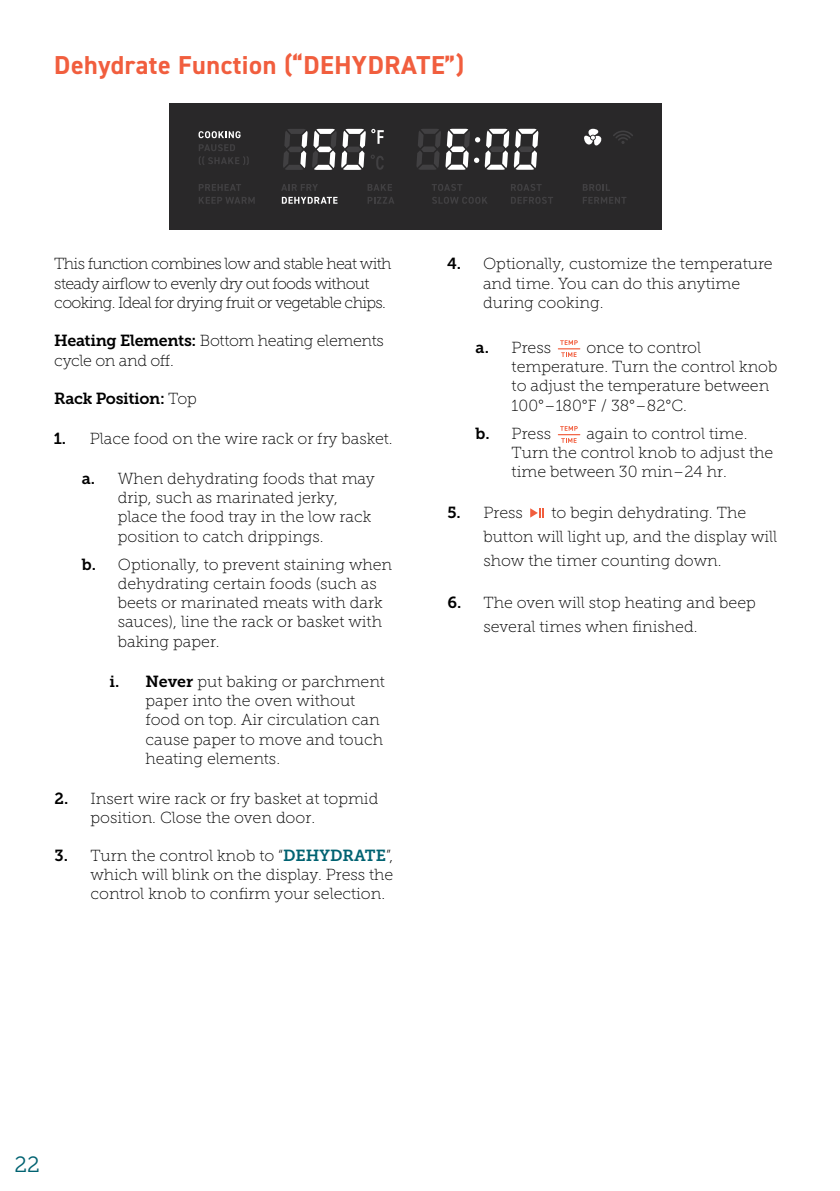
<style>
.page{position:relative;width:840px;height:1191px;background:#fff}
.page>*{position:absolute;margin:0;border:0;box-sizing:border-box;transform-origin:0 0}
.Sub_Header{font:700 26px "DIN2014";letter-spacing:.02em;color:#f15e3e}
.t1{font:22px "Museo Slab 300";color:#006271}
.Support_Text{font:16px/19.2px "Museo Slab 100";color:#000}
.Support_Text-2{font:16px/19.2px "Museo Slab 100";letter-spacing:-.04em;color:#000}
.Support_Text-3{font:16px/19.2px "Museo Slab 100";letter-spacing:-.02em;color:#000}
.Support_Text-4{font:16px "Museo Slab 700";letter-spacing:-.02em;color:#000}
.s1{font-family:"Museo Slab 700"}
.s2{font-family:"Museo Slab 100"}
.s3{font-family:"Museo Slab 700";color:#006271}
</style>
<div class="page">
<svg style="left:530px;top:508px;width:14px;height:9px"></svg>
<svg style="left:557px;top:340px;width:23px;height:17px"></svg>
<svg style="left:557px;top:426px;width:23px;height:17px"></svg>
<div style="left:169px;top:103px;width:493px;height:126px;background:#292829"></div>
<svg style="left:416px;top:129px;width:122px;height:41px"></svg>
<svg style="left:283px;top:129px;width:100px;height:41px"></svg>
<svg style="left:613px;top:130px;width:20px;height:14px"></svg>
<svg style="left:198px;top:131px;width:42px;height:7px"></svg>
<svg style="left:199px;top:184px;width:42px;height:7px"></svg>
<svg style="left:199px;top:197px;width:55px;height:7px"></svg>
<svg style="left:281px;top:184px;width:37px;height:7px"></svg>
<svg style="left:282px;top:197px;width:55px;height:7px"></svg>
<svg style="left:368px;top:184px;width:24px;height:7px"></svg>
<svg style="left:368px;top:197px;width:26px;height:7px"></svg>
<svg style="left:432px;top:184px;width:30px;height:7px"></svg>
<svg style="left:432px;top:197px;width:55px;height:7px"></svg>
<svg style="left:511px;top:184px;width:30px;height:7px"></svg>
<svg style="left:511px;top:197px;width:42px;height:7px"></svg>
<svg style="left:583px;top:184px;width:26px;height:7px"></svg>
<svg style="left:583px;top:197px;width:43px;height:7px"></svg>
<svg style="left:199px;top:144px;width:49px;height:21px"></svg>
<svg style="left:584px;top:129px;width:18px;height:17px"></svg>
<p class="Sub_Header" style="left:54px;top:48px;width:411px">Dehydrate Function (“DEHYDRATE”)</p>
<p class="Support_Text-2" style="left:54px;top:254px;width:338px">This function combines low and stable heat with steady airflow to evenly dry out foods without cooking. Ideal for drying fruit or vegetable chips.</p>
<p class="Support_Text-3" style="left:54px;top:331px;width:331px"><span class="s1">Heating Elements:</span> Bottom heating elements cycle on and off.</p>
<p class="Support_Text-4" style="left:54px;top:389px;width:144px">Rack Position: <span class="s2">Top</span></p>
<p class="Support_Text" style="left:54px;top:429px;width:340px"><span class="s1">1.</span> Place food on the wire rack or fry basket.</p>
<p class="Support_Text" style="left:118px;top:469px;width:258px;text-indent:-36px"><span class="s1">a.</span> When dehydrating foods that may drip, such as marinated jerky, place the food tray in the low rack position to catch drippings.</p>
<p class="Support_Text" style="left:118px;top:555px;width:276px;text-indent:-36px"><span class="s1">b.</span> Optionally, to prevent staining when dehydrating certain foods (such as beets or marinated meats with dark sauces), line the rack or basket with baking paper.</p>
<p class="Support_Text" style="left:145px;top:672px;width:241px;text-indent:-36px"><span class="s1">i. Never</span> put baking or parchment paper into the oven without food on top. Air circulation can cause paper to move and touch heating elements.</p>
<p class="Support_Text" style="left:90px;top:789px;width:289px;text-indent:-36px"><span class="s1">2.</span> Insert wire rack or fry basket at topmid position. Close the oven door.</p>
<p class="Support_Text" style="left:90px;top:845px;width:304px;text-align:justify;text-indent:-36px"><span class="s1">3.</span> Turn the control knob to “<span class="s3">DEHYDRATE</span>”, which will blink on the display. Press the control knob to confirm your selection.</p>
<p class="Support_Text" style="left:483px;top:254px;width:291px;text-indent:-36px"><span class="s1">4.</span> Optionally, customize the temperature and time. You can do this anytime during cooking.</p>
<p class="Support_Text" style="left:511px;top:338px;width:267px;text-indent:75px">once to control temperature. Turn the control knob to adjust the temperature between<br>100°–180°F / 38°–82°C.</p>
<p class="Support_Text" style="left:475px;top:424px;width:77px"><span class="s1">b.</span> Press</p>
<p class="Support_Text" style="left:475px;top:338px;width:77px"><span class="s1">a.</span> Press</p>
<p class="Support_Text" style="left:511px;top:424px;width:263px;text-indent:75px">again to control time.<br>Turn the control knob to adjust the time between 30 min–24 hr.</p>
<p class="Support_Text" style="left:447px;top:502px;width:77px"><span class="s1">5.</span> Press</p>
<p class="Support_Text" style="left:483px;top:500px;width:295px;line-height:24px;text-indent:68px">to begin dehydrating. The button will light up, and the display will show the timer counting down.</p>
<p class="Support_Text" style="left:483px;top:590px;width:274px;line-height:24px;text-indent:-36px"><span class="s1">6.</span> The oven will stop heating and beep several times when finished.</p>
<h2 class="t1" style="left:14px;top:1152px;width:27px">22</h2>
</div>
